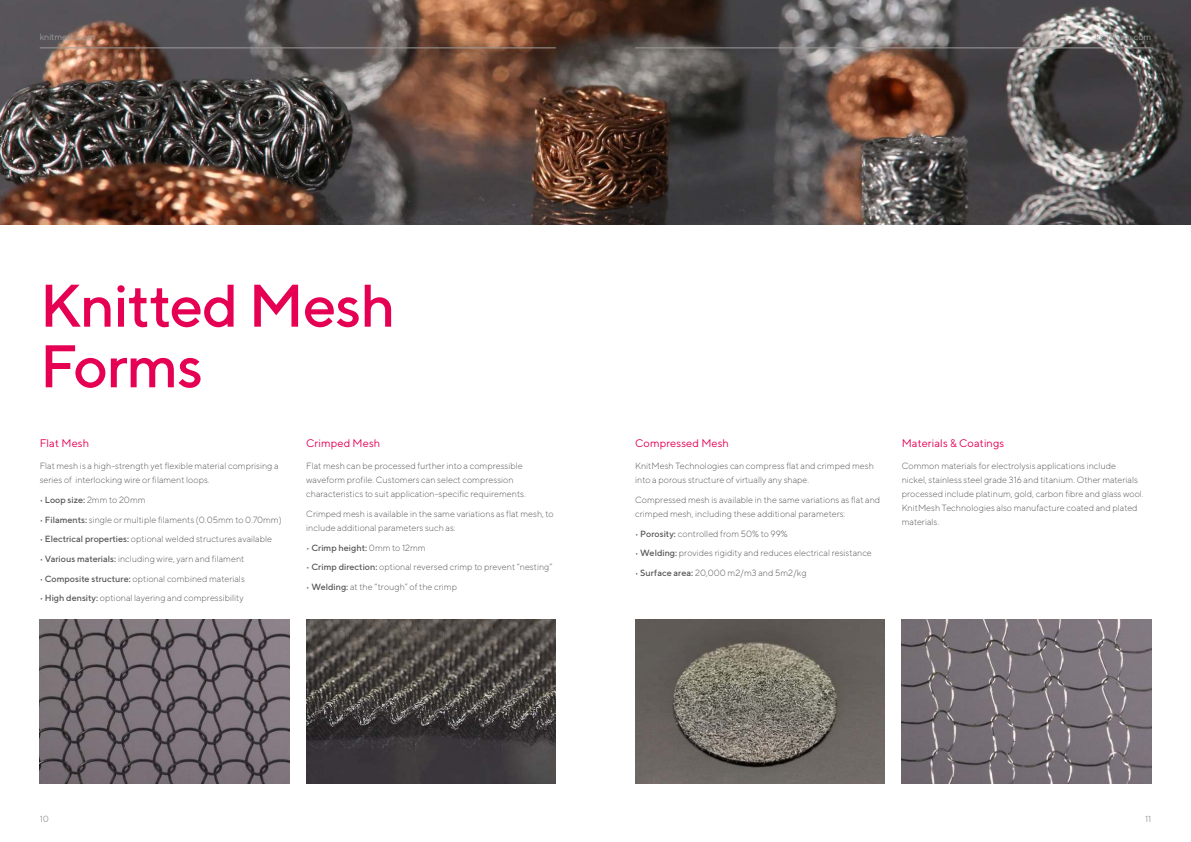
<style>
.page{position:relative;width:1191px;height:842px;background:#fff}
.page>*{position:absolute;margin:0;border:0;box-sizing:border-box;transform-origin:0 0}
.t1{font:500 60px/60.6px "TT Norms";letter-spacing:-.02em;color:#e50054}
.t2{font:11px "TT Norms";letter-spacing:.01em;color:#e50054}
.t3{font:300 9px/14px "TT Norms";color:#575656}
.t4{font:9px "TT Norms";letter-spacing:-.01em;color:#9d9c9c}
.t5{font:500 9px "TT Norms";color:#575656}
.s1{font-weight:500}
.s2{font-weight:300}
</style>
<div class="page">
<img style="left:635px;top:619px;width:249px;height:164px">
<img style="left:901px;top:619px;width:250px;height:164px">
<img style="left:0;top:0;width:1190px;height:224px">
<hr style="left:40px;top:48px;width:516px;height:1px;background:#9d9c9c">
<img style="left:40px;top:619px;width:249px;height:164px">
<img style="left:306px;top:619px;width:250px;height:164px">
<hr style="left:635px;top:48px;width:516px;height:1px;background:#9d9c9c">
<p class="t4" style="left:40px;top:33px;width:57px">knitmesh.com</p>
<p class="t4" style="left:1095px;top:33px;width:57px">knitmesh.com</p>
<h1 class="t1" style="left:40px;top:281px;width:357px">Knitted Mesh<br>Forms</h1>
<p class="t2" style="left:40px;top:439px;width:51px">Flat Mesh</p>
<p class="t3" style="left:40px;top:460px;width:240px">Flat mesh is a high-strength yet flexible material comprising a series of interlocking wire or filament loops.</p>
<p class="t3" style="left:40px;top:494px;width:107px">• <span class="s1">Loop size:</span> 2mm to 20mm</p>
<p class="t3" style="left:40px;top:513px;width:243px">• <span class="s1">Filaments:</span> single or multiple filaments (0.05mm to 0.70mm)</p>
<p class="t3" style="left:40px;top:533px;width:234px">• <span class="s1">Electrical properties:</span> optional welded structures available</p>
<p class="t3" style="left:40px;top:553px;width:206px">• <span class="s1">Various materials:</span> including wire, yarn and filament</p>
<p class="t3" style="left:40px;top:572px;width:207px">• <span class="s1">Composite structure:</span> optional combined materials</p>
<p class="t3" style="left:40px;top:592px;width:205px">• <span class="s1">High density:</span> optional layering and compressibility</p>
<p class="t2" style="left:306px;top:439px;width:76px">Crimped Mesh</p>
<p class="t3" style="left:306px;top:460px;width:221px">Flat mesh can be processed further into a compressible waveform profile. Customers can select compression characteristics to suit application-specific requirements.</p>
<p class="t3" style="left:306px;top:508px;width:249px">Crimped mesh is available in the same variations as flat mesh, to include additional parameters such as:</p>
<p class="t5" style="left:306px;top:544px;width:121px"><span class="s2">•</span> Crimp height: <span class="s2">0mm to 12mm</span></p>
<p class="t3" style="left:306px;top:561px;width:248px">• <span class="s1">Crimp direction:</span> optional reversed crimp to prevent “nesting”</p>
<p class="t3" style="left:306px;top:581px;width:152px">• <span class="s1">Welding:</span> at the “trough” of the crimp</p>
<p class="t2" style="left:635px;top:439px;width:95px">Compressed Mesh</p>
<p class="t3" style="left:635px;top:460px;width:240px">KnitMesh Technologies can compress flat and crimped mesh into a porous structure of virtually any shape.</p>
<p class="t3" style="left:635px;top:494px;width:246px">Compressed mesh is available in the same variations as flat and crimped mesh, including these additional parameters:</p>
<p class="t3" style="left:635px;top:527px;width:154px">• <span class="s1">Porosity:</span> controlled from 50% to 99%</p>
<p class="t3" style="left:635px;top:547px;width:238px">• <span class="s1">Welding:</span> provides rigidity and reduces electrical resistance</p>
<p class="t3" style="left:635px;top:567px;width:173px">• <span class="s1">Surface area:</span> 20,000 m2/m3 and 5m2/kg</p>
<p class="t2" style="left:901px;top:439px;width:104px">Materials &amp; Coatings</p>
<p class="t3" style="left:901px;top:460px;width:243px">Common materials for electrolysis applications include<br>nickel, stainless steel grade 316 and titanium. Other materials processed include platinum, gold, carbon fibre and glass wool.<br>KnitMesh Technologies also manufacture coated and plated materials.</p>
<p class="t4" style="left:40px;top:816px;width:11px">10</p>
<p class="t4" style="left:1145px;top:816px;width:8px">11</p>
</div>
